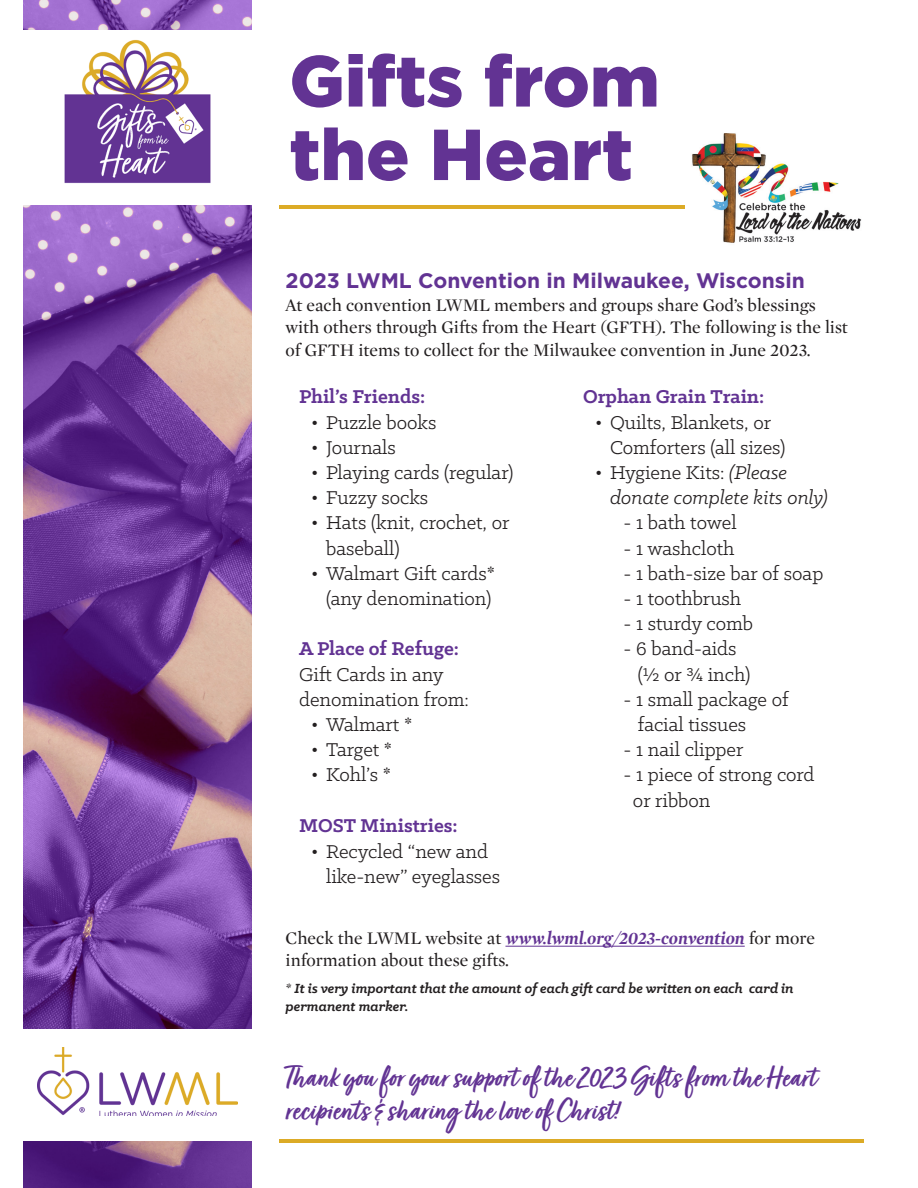
<style>
.page{position:relative;width:918px;height:1188px;background:#fff}
.page>*{position:absolute;margin:0;border:0;box-sizing:border-box;transform-origin:0 0}
.t1{font:900 72px/73.5px "Gotham";color:#623393}
.t2{font:33px/33px "Turbinado Bold Pro";color:#623393}
.t3{font:21px/25.2px "Klinic Slab";color:#231f20}
.t4{font:700 21px "Klinic Slab";color:#623393}
.t5{font:italic 21px/25.2px "Klinic Slab";color:#231f20}
.t6{font:700 21px "Gotham";color:#623393}
.t7{font:18px/22.5px "Mercury Display";color:#231f20}
.t8{font:italic 700 15px/18px "Klinic Slab";color:#231f20}
.s1{font-style:normal}
.s2{font-weight:700;font-style:italic;color:#623393}
</style>
<div class="page">
<img style="left:24px;top:0;width:227px;height:1188px">
<div style="left:0;top:30px;width:918px;height:175px;background:#fff"></div>
<div style="left:0;top:1029px;width:309px;height:111px;background:#fff"></div>
<hr style="left:279px;top:205px;width:585px;height:3px;background:#dcab26">
<img style="left:64px;top:39px;width:147px;height:144px">
<img style="left:37px;top:1047px;width:200px;height:69px">
<hr style="left:279px;top:1139px;width:585px;height:3px;background:#dcab26">
<img style="left:685px;top:133px;width:179px;height:110px">
<hr style="left:505px;top:946px;width:240px;height:1px;background:#623393">
<p class="t1" style="left:289px;top:42px;width:372px">Gifts from the Heart</p>
<p class="t6" style="left:286px;top:267px;width:521px">2023 LWML Convention in Milwaukee, Wisconsin</p>
<p class="t7" style="left:286px;top:293px;width:564px">At each convention LWML members and groups share God’s blessings with others through Gifts from the Heart (GFTH). The following is the list of GFTH items to collect for the Milwaukee convention in June 2023.</p>
<p class="t4" style="left:299px;top:383px;width:128px">Phil’s Friends:</p>
<p class="t3" style="left:311px;top:409px;width:127px">• Puzzle books</p>
<p class="t3" style="left:311px;top:434px;width:86px">• Journals</p>
<p class="t3" style="left:311px;top:459px;width:204px">• Playing cards (regular)</p>
<p class="t3" style="left:311px;top:484px;width:119px">• Fuzzy socks</p>
<p class="t3" style="left:326px;top:510px;width:185px;text-indent:-15px">• Hats (knit, crochet, or baseball)</p>
<p class="t3" style="left:311px;top:560px;width:185px;text-align:center">• Walmart Gift cards* (any denomination)</p>
<p class="t4" style="left:299px;top:635px;width:161px">A Place of Refuge:</p>
<p class="t3" style="left:299px;top:661px;width:171px">Gift Cards in any denomination from:</p>
<p class="t3" style="left:311px;top:711px;width:103px">• Walmart *</p>
<p class="t3" style="left:311px;top:736px;width:83px">• Target *</p>
<p class="t3" style="left:311px;top:762px;width:81px">• Kohl’s *</p>
<p class="t4" style="left:299px;top:812px;width:160px">MOST Ministries:</p>
<p class="t3" style="left:326px;top:838px;width:176px;text-indent:-15px">• Recycled “new and like-new” eyeglasses</p>
<p class="t4" style="left:583px;top:383px;width:183px">Orphan Grain Train:</p>
<p class="t3" style="left:610px;top:409px;width:177px;text-indent:-15px">• Quilts, Blankets, or<br>Comforters (all sizes)</p>
<p class="t5" style="left:610px;top:459px;width:219px;text-indent:-15px"><span class="s1">• Hygiene Kits:</span> (Please donate complete kits only)</p>
<p class="t3" style="left:624px;top:510px;width:115px">- 1 bath towel</p>
<p class="t3" style="left:624px;top:535px;width:112px">- 1 washcloth</p>
<p class="t3" style="left:624px;top:560px;width:201px">- 1 bath-size bar of soap</p>
<p class="t3" style="left:624px;top:585px;width:119px">- 1 toothbrush</p>
<p class="t3" style="left:624px;top:610px;width:131px">- 1 sturdy comb</p>
<p class="t3" style="left:638px;top:636px;width:114px;text-indent:-14px">- 6 band-aids (½ or ¾ inch)</p>
<p class="t3" style="left:638px;top:686px;width:153px;text-indent:-14px">- 1 small package of facial tissues</p>
<p class="t3" style="left:624px;top:736px;width:121px">- 1 nail clipper</p>
<p class="t3" style="left:633px;top:762px;width:183px;text-indent:-9px">- 1 piece of strong cord or ribbon</p>
<p class="t7" style="left:286px;top:927px;width:531px;line-height:21.6px">Check the LWML website at <span class="s2">www.lwml.org/2023-convention</span> for more information about these gifts.</p>
<p class="t8" style="left:286px;top:979px;width:510px">* It is very important that the amount of each gift card be written on each card in permanent marker.</p>
<p class="t2" style="left:286px;top:1063px;width:533px">Thank you for your support of the 2023 Gifts from the Heart recipients &amp; sharing the love of Christ!</p>
</div>
